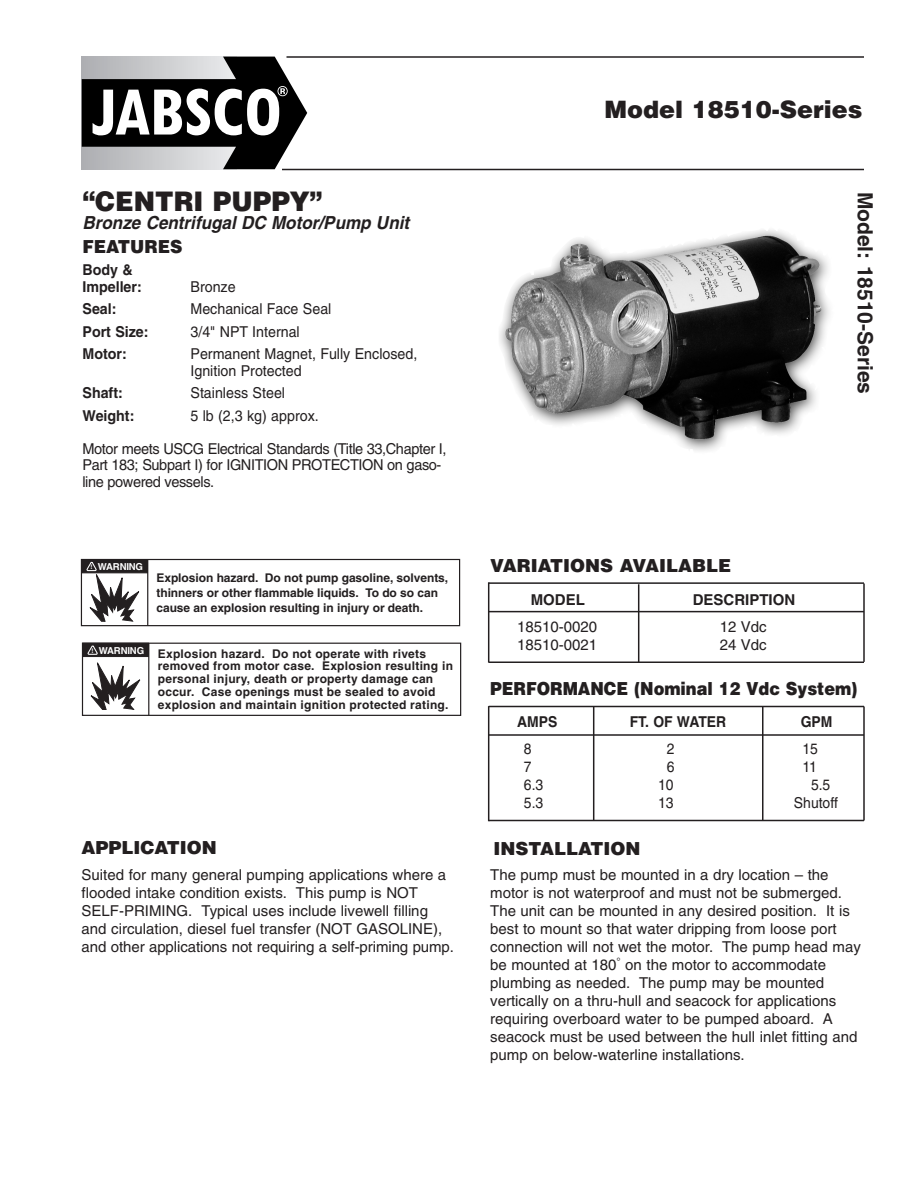
<style>
.page{position:relative;width:918px;height:1188px;background:#fff}
.page>*{position:absolute;margin:0;border:0;box-sizing:border-box;transform-origin:0 0}
.t1{font:900 27px "Helvetica";color:#231f20;scale:.95 1}
.t2{font:900 24px "Helvetica";color:#231f20}
.t3{font:700 21px "Helvetica";color:#231f20}
.t4{font:900 18px "Helvetica";color:#231f20}
.t5{font:italic 700 18px "Helvetica";color:#231f20;scale:.95 1}
.t6{font:900 18px "Helvetica";color:#231f20;scale:.9 1}
.t7{font:900 18px "Helvetica";color:#231f20;scale:.95 1}
.t8{font:15px/18px "Helvetica";color:#231f20}
.t9{font:15px/16.5px "Helvetica";color:#231f20;scale:.95 1}
.t10{font:15px/16.5px "Helvetica";letter-spacing:-.03em;color:#231f20}
.t11{font:700 15px/16.5px "Helvetica";color:#231f20;scale:.95 1}
.t12{font:15px "Helvetica";color:#231f20;scale:.93 1}
.t13{font:700 15px "Helvetica";color:#231f20;scale:.93 1}
.t14{font:700 15px "Helvetica";color:#231f20}
.t15{font:700 12px/12.8px "Helvetica";letter-spacing:.02em;color:#231f20}
.t16{font:700 12px/15px "Helvetica";letter-spacing:-.005em;color:#231f20}
.t17{font:700 9.6px "Helvetica";letter-spacing:-.02em;color:#fff}
.s1{font-size:6.3px}
</style>
<div class="page">
<img style="left:499px;top:230px;width:331px;height:221px">
<hr style="left:489px;top:582px;width:375px;height:2px;background:#231f20">
<hr style="left:489px;top:611px;width:375px;height:1px;background:#231f20">
<hr style="left:489px;top:662px;width:375px;height:1px;background:#231f20">
<hr style="left:488px;top:582px;width:1px;height:81px;background:#231f20">
<hr style="left:863px;top:584px;width:2px;height:78px;background:#231f20">
<hr style="left:638px;top:584px;width:1px;height:79px;background:#231f20">
<hr style="left:489px;top:820px;width:375px;height:1px;background:#231f20">
<hr style="left:489px;top:706px;width:375px;height:1px;background:#231f20">
<hr style="left:489px;top:734px;width:375px;height:2px;background:#231f20">
<hr style="left:488px;top:706px;width:1px;height:115px;background:#231f20">
<hr style="left:863px;top:706px;width:2px;height:114px;background:#231f20">
<hr style="left:593px;top:706px;width:1px;height:114px;background:#231f20">
<hr style="left:762px;top:706px;width:2px;height:114px;background:#231f20">
<div style="left:81px;top:559px;width:379px;height:67px;border:1px solid #231f20"></div>
<div style="left:81px;top:559px;width:67px;height:14px;background:#231f20"></div>
<svg style="left:86px;top:561px;width:54px;height:61px"></svg>
<hr style="left:147px;top:559px;width:1px;height:67px;background:#231f20">
<div style="left:82px;top:643px;width:379px;height:73px;border:1px solid #231f20"></div>
<div style="left:82px;top:643px;width:67px;height:14px;background:#231f20"></div>
<svg style="left:87px;top:645px;width:54px;height:65px"></svg>
<hr style="left:148px;top:643px;width:1px;height:72px;background:#231f20">
<svg style="left:81px;top:56px;width:234px;height:115px"></svg>
<svg style="left:82px;top:57px;width:225px;height:112px"></svg>
<hr style="left:286px;top:56px;width:578px;height:2px;background:#231f20">
<hr style="left:282px;top:169px;width:582px;height:1px;background:#231f20">
<h1 class="t1" style="left:82px;top:191px;width:254px">“CENTRI PUPPY”</h1>
<p class="t5" style="left:82px;top:216px;width:349px">Bronze Centrifugal DC Motor/Pump Unit</p>
<p class="t7" style="left:82px;top:240px;width:107px">FEATURES</p>
<p class="t11" style="left:82px;top:263px;width:64px">Body &amp;<br>Impeller:</p>
<p class="t9" style="left:190px;top:280px;width:49px">Bronze</p>
<p class="t11" style="left:82px;top:302px;width:37px">Seal:</p>
<p class="t9" style="left:190px;top:302px;width:150px">Mechanical Face Seal</p>
<p class="t11" style="left:82px;top:325px;width:71px">Port Size:</p>
<p class="t9" style="left:190px;top:325px;width:117px">3/4" NPT Internal</p>
<p class="t11" style="left:82px;top:347px;width:48px">Motor:</p>
<p class="t9" style="left:190px;top:347px;width:240px">Permanent Magnet, Fully Enclosed,<br>Ignition Protected</p>
<p class="t11" style="left:82px;top:386px;width:44px">Shaft:</p>
<p class="t9" style="left:190px;top:386px;width:101px">Stainless Steel</p>
<p class="t11" style="left:82px;top:409px;width:56px">Weight:</p>
<p class="t9" style="left:190px;top:409px;width:137px">5 lb (2,3 kg) approx.</p>
<p class="t10" style="left:82px;top:442px;width:366px">Motor meets USCG Electrical Standards (Title 33,Chapter I,<br>Part 183; Subpart I) for IGNITION PROTECTION on gaso&shy;line powered vessels.</p>
<p class="t17" style="left:90px;top:563px;width:54px"><span class="s1">!</span> WARNING</p>
<p class="t17" style="left:92px;top:647px;width:54px"><span class="s1">!</span> WARNING</p>
<p class="t16" style="left:156px;top:572px;width:293px">Explosion hazard. Do not pump gasoline, solvents, thinners or other flammable liquids. To do so can cause an explosion resulting in injury or death.</p>
<p class="t15" style="left:158px;top:648px;width:297px">Explosion hazard. Do not operate with rivets removed from motor case. Explosion resulting in personal injury, death or property damage can occur. Case openings must be sealed to avoid explosion and maintain ignition protected rating.</p>
<h2 class="t2" style="left:604px;top:101px;width:260px">Model 18510-Series</h2>
<h3 class="t3" style="left:873px;top:192px;width:204px;rotate:90deg">Model: 18510-Series</h3>
<p class="t4" style="left:490px;top:560px;width:242px">VARIATIONS AVAILABLE</p>
<p class="t14" style="left:531px;top:594px;width:56px">MODEL</p>
<p class="t14" style="left:693px;top:594px;width:104px">DESCRIPTION</p>
<p class="t8" style="left:517px;top:619px;width:82px">18510-0020</p>
<p class="t8" style="left:720px;top:619px;width:49px">12 Vdc</p>
<p class="t8" style="left:517px;top:637px;width:82px">18510-0021</p>
<p class="t8" style="left:720px;top:637px;width:49px">24 Vdc</p>
<p class="t6" style="left:490px;top:682px;width:410px">PERFORMANCE (Nominal 12 Vdc System)</p>
<p class="t13" style="left:517px;top:716px;width:45px">AMPS</p>
<p class="t13" style="left:630px;top:716px;width:105px">FT. OF WATER</p>
<p class="t13" style="left:801px;top:716px;width:36px">GPM</p>
<p class="t12" style="left:524px;top:743px;width:10px">8</p>
<p class="t12" style="left:667px;top:743px;width:10px">2</p>
<p class="t12" style="left:802px;top:743px;width:18px">15</p>
<p class="t12" style="left:524px;top:761px;width:10px">7</p>
<p class="t12" style="left:667px;top:761px;width:10px">6</p>
<p class="t12" style="left:802px;top:761px;width:17px">11</p>
<p class="t12" style="left:524px;top:779px;width:22px">6.3</p>
<p class="t12" style="left:658px;top:779px;width:18px">10</p>
<p class="t12" style="left:811px;top:779px;width:22px">5.5</p>
<p class="t12" style="left:524px;top:797px;width:22px">5.3</p>
<p class="t12" style="left:658px;top:797px;width:18px">13</p>
<p class="t12" style="left:794px;top:797px;width:49px">Shutoff</p>
<p class="t4" style="left:82px;top:842px;width:137px">APPLICATION</p>
<p class="t4" style="left:493px;top:842px;width:148px">INSTALLATION</p>
<p class="t8" style="left:82px;top:867px;width:374px">Suited for many general pumping applications where a flooded intake condition exists. This pump is NOT SELF-PRIMING. Typical uses include livewell filling and circulation, diesel fuel transfer (NOT GASOLINE), and other applications not requiring a self-priming pump.</p>
<p class="t8" style="left:490px;top:867px;width:372px">The pump must be mounted in a dry location – the motor is not waterproof and must not be submerged.<br>The unit can be mounted in any desired position. It is best to mount so that water dripping from loose port connection will not wet the motor. The pump head may be mounted at 180<sup>°</sup> on the motor to accommodate plumbing as needed. The pump may be mounted vertically on a thru-hull and seacock for applications requiring overboard water to be pumped aboard. A seacock must be used between the hull inlet fitting and pump on below-waterline installations.</p>
</div>
